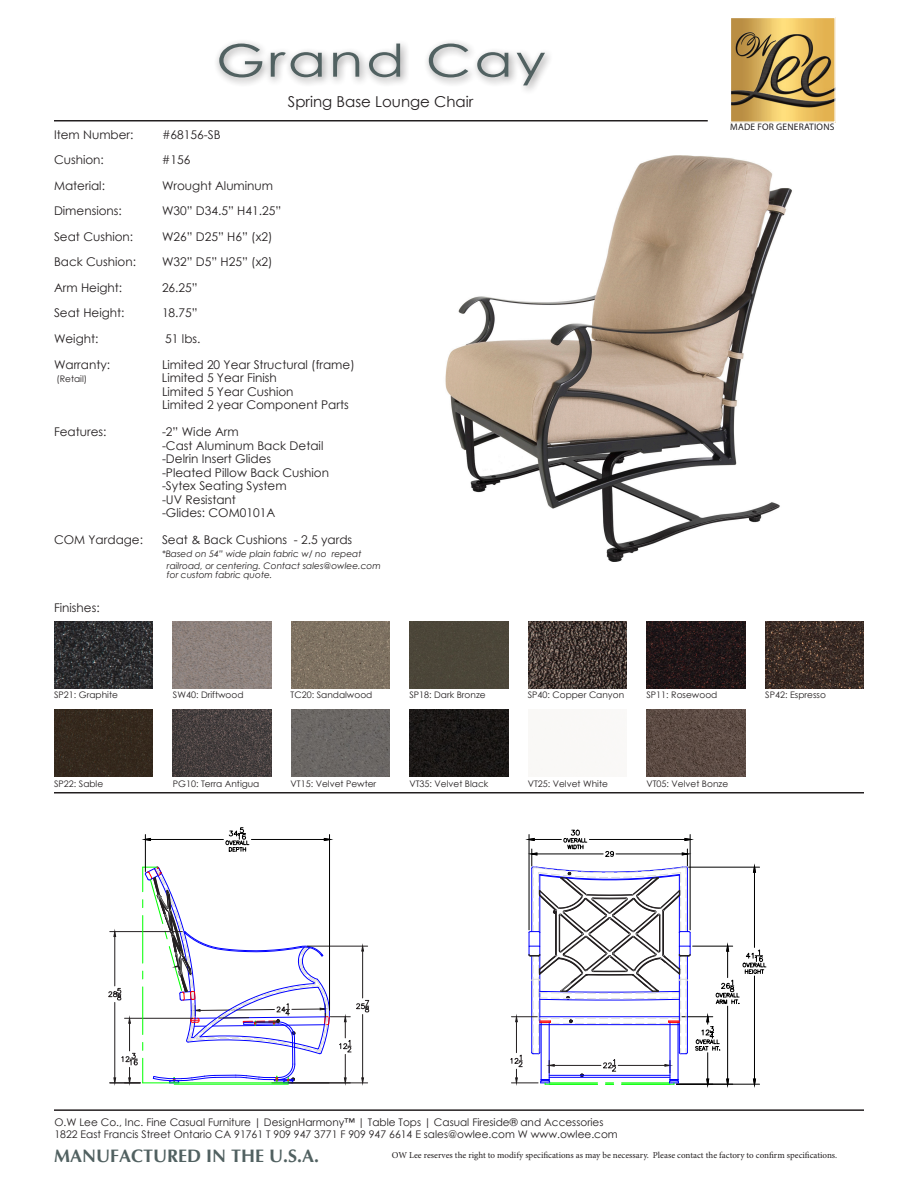
<style>
.page{position:relative;width:918px;height:1188px;background:#fff}
.page>*{position:absolute;margin:0;border:0;box-sizing:border-box;transform-origin:0 0}
.t1{font:45px "Century Gothic";letter-spacing:.05em;color:#516161;scale:1.25 1}
.t2{font:700 18px "Optima";color:#516161}
.t3{font:15px "Century Gothic";color:#231f20}
.Bullet{font:12px/13.5px "Century Gothic";color:#231f20}
.t4{font:10.5px "Century Gothic";color:#231f20}
.t5{font:9.45px "Myriad Pro";letter-spacing:.02em;color:#231f20}
.t6{font:9px "Century Gothic";color:#231f20}
.t7{font:9px "Minion Pro";color:#231f20}
.t8{font:italic 9px/9px "Century Gothic";color:#231f20}
</style>
<div class="page">
<img style="left:445px;top:156px;width:347px;height:406px">
<hr style="left:174px;top:1084px;width:114px;height:1px;background:#0f0">
<hr style="left:329px;top:835px;width:1px;height:175px;background:#000">
<hr style="left:145px;top:835px;width:1px;height:37px;background:#000">
<hr style="left:251px;top:839px;width:73px;height:1px;background:#000">
<hr style="left:150px;top:839px;width:73px;height:1px;background:#000">
<svg style="left:323px;top:838px;width:10px;height:3px"></svg>
<svg style="left:142px;top:837px;width:10px;height:5px"></svg>
<svg style="left:225px;top:827px;width:25px;height:25px"></svg>
<svg style="left:510px;top:829px;width:257px;height:259px"></svg>
<svg style="left:108px;top:866px;width:262px;height:218px"></svg>
<img style="left:732px;top:19px;width:102px;height:102px">
<div style="left:730px;top:17px;width:106px;height:106px;border:1px solid #fff"></div>
<hr style="left:54px;top:120px;width:654px;height:2px;background:#231f20">
<hr style="left:54px;top:1109px;width:810px;height:2px;background:#231f20">
<div style="left:213px;top:38px;width:341px;height:57px;background:#231f20;opacity:.5"></div>
<hr style="left:54px;top:792px;width:810px;height:2px;background:#231f20">
<img style="left:54px;top:622px;width:98px;height:67px">
<img style="left:173px;top:622px;width:98px;height:67px">
<img style="left:291px;top:622px;width:99px;height:67px">
<div style="left:410px;top:622px;width:98px;height:67px;background:#4b4639"></div>
<img style="left:528px;top:622px;width:99px;height:67px">
<img style="left:647px;top:622px;width:98px;height:67px">
<img style="left:766px;top:622px;width:98px;height:67px">
<img style="left:54px;top:709px;width:98px;height:67px">
<img style="left:173px;top:709px;width:98px;height:67px">
<img style="left:291px;top:709px;width:99px;height:67px">
<img style="left:410px;top:709px;width:98px;height:67px">
<img style="left:647px;top:709px;width:98px;height:67px">
<p class="t1" style="left:216px;top:29px;width:265px">Grand Cay</p>
<p class="t3" style="left:288px;top:92px;width:187px">Spring Base Lounge Chair</p>
<p class="Bullet" style="left:54px;top:127px;width:81px">Item Number:</p>
<p class="Bullet" style="left:162px;top:127px;width:60px">#68156-SB</p>
<p class="Bullet" style="left:54px;top:153px;width:51px">Cushion:</p>
<p class="Bullet" style="left:162px;top:153px;width:30px">#156</p>
<p class="Bullet" style="left:54px;top:178px;width:53px">Material:</p>
<p class="Bullet" style="left:162px;top:178px;width:113px">Wrought Aluminum</p>
<p class="Bullet" style="left:54px;top:204px;width:69px">Dimensions:</p>
<p class="Bullet" style="left:162px;top:204px;width:121px">W30” D34.5” H41.25”</p>
<p class="Bullet" style="left:54px;top:229px;width:81px">Seat Cushion:</p>
<p class="Bullet" style="left:162px;top:229px;width:112px">W26” D25” H6” (x2)</p>
<p class="Bullet" style="left:54px;top:255px;width:84px">Back Cushion:</p>
<p class="Bullet" style="left:162px;top:255px;width:112px">W32” D5” H25” (x2)</p>
<p class="Bullet" style="left:54px;top:280px;width:70px">Arm Height:</p>
<p class="Bullet" style="left:162px;top:280px;width:37px">26.25”</p>
<p class="Bullet" style="left:54px;top:306px;width:72px">Seat Height:</p>
<p class="Bullet" style="left:162px;top:306px;width:37px">18.75”</p>
<p class="Bullet" style="left:54px;top:331px;width:46px">Weight:</p>
<p class="Bullet" style="left:54px;top:358px;width:58px">Warranty:</p>
<p class="t6" style="left:56px;top:373px;width:32px">(Retail)</p>
<p class="Bullet" style="left:162px;top:325px;width:194px;line-height:26.2px">51 lbs.<br>Limited 20 Year Structural (frame)</p>
<p class="Bullet" style="left:162px;top:371px;width:188px">Limited 5 Year Finish<br>Limited 5 Year Cushion<br>Limited 2 year Component Parts</p>
<p class="Bullet" style="left:54px;top:425px;width:54px">Features:</p>
<p class="Bullet" style="left:162px;top:425px;width:78px">-2” Wide Arm</p>
<p class="Bullet" style="left:162px;top:439px;width:163px">-Cast Aluminum Back Detail</p>
<p class="Bullet" style="left:162px;top:452px;width:111px">-Delrin Insert Glides</p>
<p class="Bullet" style="left:162px;top:466px;width:169px">-Pleated Pillow Back Cushion</p>
<p class="Bullet" style="left:162px;top:479px;width:126px">-Sytex Seating System</p>
<p class="Bullet" style="left:162px;top:493px;width:76px">-UV Resistant</p>
<p class="Bullet" style="left:162px;top:506px;width:115px">-Glides: COM0101A</p>
<p class="Bullet" style="left:54px;top:532px;width:91px">COM Yardage:</p>
<p class="Bullet" style="left:162px;top:532px;width:192px">Seat &amp; Back Cushions - 2.5 yards</p>
<p class="t8" style="left:162px;top:549px;width:201px">*Based on 54” wide plain fabric w/ no repeat</p>
<p class="t8" style="left:167px;top:561px;width:215px">railroad, or centering. Contact sales@owlee.com for custom fabric quote.</p>
<p class="Bullet" style="left:54px;top:601px;width:47px">Finishes:</p>
<p class="t5" style="left:730px;top:121px;width:106px">MADE FOR GENERATIONS</p>
<p class="t6" style="left:54px;top:689px;width:65px">SP21: Graphite</p>
<p class="t6" style="left:173px;top:689px;width:72px">SW40: Driftwood</p>
<p class="t6" style="left:291px;top:689px;width:83px">TC20: Sandalwood</p>
<p class="t6" style="left:409px;top:689px;width:78px">SP18: Dark Bronze</p>
<p class="t6" style="left:528px;top:689px;width:98px">SP40: Copper Canyon</p>
<p class="t6" style="left:647px;top:689px;width:72px">SP11: Rosewood</p>
<p class="t6" style="left:765px;top:689px;width:62px">SP42: Espresso</p>
<p class="t6" style="left:54px;top:777px;width:51px">SP22: Sable</p>
<p class="t6" style="left:173px;top:777px;width:88px">PG10: Terra Antigua</p>
<p class="t6" style="left:291px;top:777px;width:87px">VT15: Velvet Pewter</p>
<p class="t6" style="left:409px;top:777px;width:80px">VT35: Velvet Black</p>
<p class="t6" style="left:528px;top:777px;width:82px">VT25: Velvet White</p>
<p class="t6" style="left:647px;top:777px;width:83px">VT05: Velvet Bonze</p>
<p class="t4" style="left:54px;top:1115px;width:551px">O.W Lee Co., Inc. Fine Casual Furniture | DesignHarmony™ | Table Tops | Casual Fireside® and Accessories</p>
<p class="t4" style="left:54px;top:1127px;width:565px">1822 East Francis Street Ontario CA 91761 T 909 947 3771 F 909 947 6614 E sales@owlee.com W www.owlee.com</p>
<p class="t7" style="left:392px;top:1149px;width:447px">OW Lee reserves the right to modify specifications as may be necessary. Please contact the factory to confirm specifications.</p>
<p class="t2" style="left:54px;top:1146px;width:267px">MANUFACTURED IN THE U.S.A.</p>
</div>
